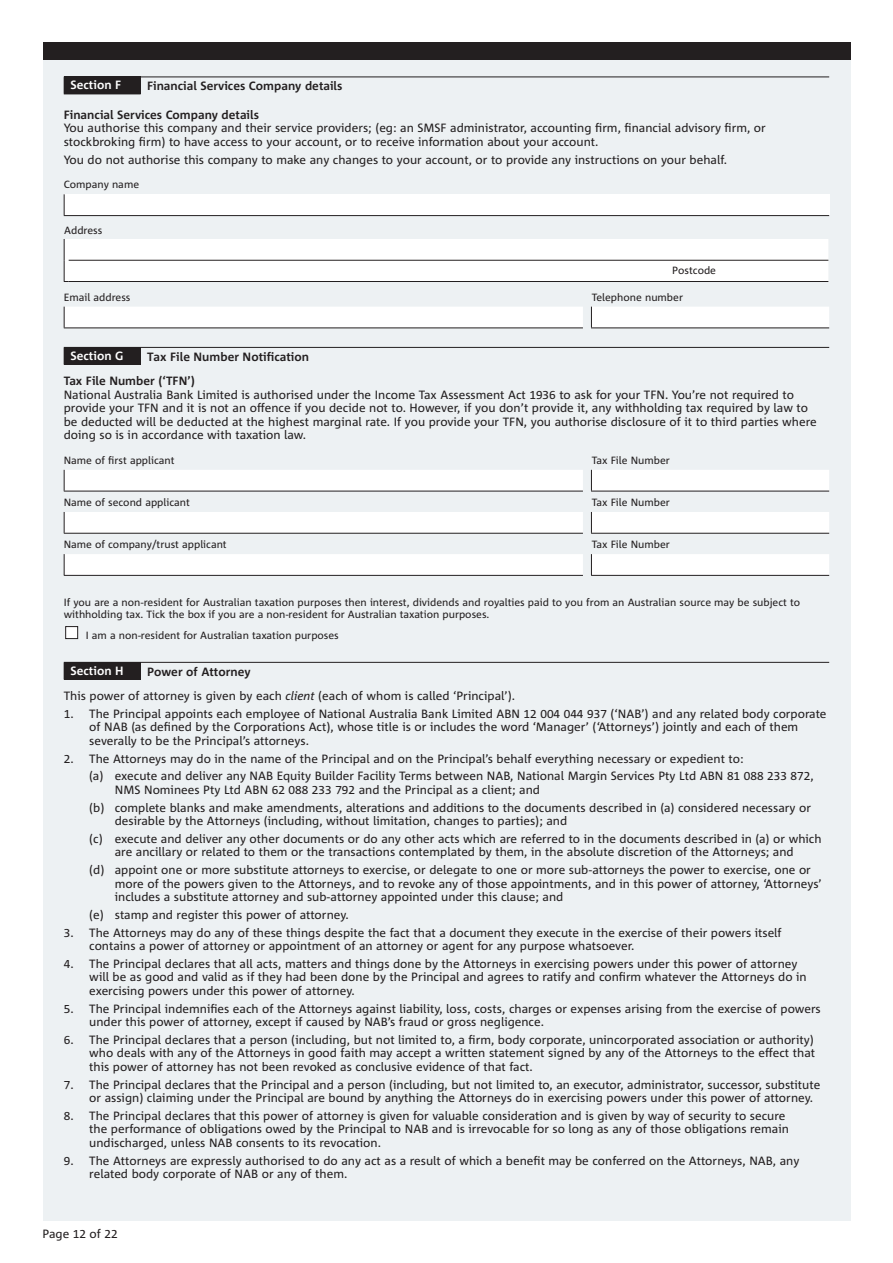
<style>
.page{position:relative;width:893px;height:1263px;background:#fff}
.page>*{position:absolute;margin:0;border:0;box-sizing:border-box;transform-origin:0 0}
.t1{font:12px/13.5px "Corpid";color:#231f20}
.t2{font:700 12px/24.3px "Corpid";color:#231f20}
.t3{font:700 12px "Corpid";color:#fff}
.t4{font:10.5px/12px "Corpid";color:#231f20}
.s1{font-family:"Corpid Caps"}
.s2{font-weight:700}
.s3{font-style:italic}
</style>
<div class="page">
<div style="left:43px;top:43px;width:807px;height:17px;background:#231f20"></div>
<div style="left:43px;top:60px;width:807px;height:1160px;background:#edf1f3"></div>
<div style="left:64px;top:77px;width:77px;height:17px;background:#231f20"></div>
<hr style="left:64px;top:94px;width:77px;height:1px;background:#231f20">
<hr style="left:141px;top:77px;width:688px;height:1px;background:#231f20">
<div style="left:64px;top:194px;width:765px;height:22px;background:#fff"></div>
<svg style="left:64px;top:194px;width:1px;height:21px"></svg>
<hr style="left:64px;top:215px;width:765px;height:1px;background:#231f20">
<div style="left:64px;top:239px;width:764px;height:43px;background:#fff"></div>
<hr style="left:69px;top:281px;width:759px;height:1px;background:#231f20">
<div style="left:64px;top:307px;width:765px;height:21px;background:#fff"></div>
<div style="left:64px;top:347px;width:77px;height:17px;background:#231f20"></div>
<hr style="left:64px;top:364px;width:77px;height:1px;background:#231f20">
<hr style="left:141px;top:347px;width:688px;height:1px;background:#231f20">
<hr style="left:64px;top:491px;width:519px;height:1px;background:#231f20">
<hr style="left:591px;top:491px;width:238px;height:1px;background:#231f20">
<div style="left:64px;top:470px;width:765px;height:21px;background:#fff"></div>
<hr style="left:64px;top:533px;width:519px;height:1px;background:#231f20">
<hr style="left:591px;top:533px;width:238px;height:1px;background:#231f20">
<div style="left:64px;top:512px;width:765px;height:21px;background:#fff"></div>
<hr style="left:64px;top:575px;width:519px;height:1px;background:#231f20">
<hr style="left:591px;top:575px;width:238px;height:1px;background:#231f20">
<div style="left:64px;top:554px;width:765px;height:21px;background:#fff"></div>
<div style="left:66px;top:627px;width:12px;height:12px;background:#fff"></div>
<div style="left:65px;top:626px;width:13px;height:13px;border:1px solid #231f20"></div>
<div style="left:64px;top:662px;width:77px;height:17px;background:#231f20"></div>
<hr style="left:64px;top:679px;width:77px;height:1px;background:#231f20">
<hr style="left:141px;top:662px;width:688px;height:1px;background:#231f20">
<p class="t3" style="left:71px;top:79px;width:52px">Section F</p>
<p class="t2" style="left:147px;top:74px;width:197px">Financial Services Company details</p>
<p class="t2" style="left:64px;top:103px;width:197px">Financial Services Company details</p>
<p class="t1" style="left:64px;top:122px;width:704px">You authorise this company and their service providers; (eg: an SMSF administrator, accounting firm, financial advisory firm, or stockbroking firm) to have access to your account, or to receive information about your account.</p>
<p class="t1" style="left:64px;top:153px;width:665px">You do not authorise this company to make any changes to your account, or to provide any instructions on your behalf.</p>
<p class="t4" style="left:64px;top:179px;width:77px">Company name</p>
<p class="t4" style="left:64px;top:225px;width:40px">Address</p>
<p class="t4" style="left:672px;top:265px;width:45px">Postcode</p>
<p class="t4" style="left:64px;top:291px;width:68px">Email address</p>
<p class="t4" style="left:592px;top:291px;width:93px">Telephone number</p>
<p class="t3" style="left:71px;top:349px;width:54px">Section G</p>
<p class="t2" style="left:64px;top:345px;width:247px;text-indent:83px">Tax File Number Notification<br>Tax File Number (‘TFN’)</p>
<p class="t1" style="left:64px;top:388px;width:754px">National Australia Bank Limited is authorised under the Income Tax Assessment Act <span class="s1">1936</span> to ask for your TFN. You’re not required to provide your TFN and it is not an offence if you decide not to. However, if you don’t provide it, any withholding tax required by law to be deducted will be deducted at the highest marginal rate. If you provide your TFN, you authorise disclosure of it to third parties where doing so is in accordance with taxation law.</p>
<p class="t4" style="left:64px;top:454px;width:112px">Name of first applicant</p>
<p class="t4" style="left:592px;top:454px;width:80px">Tax File Number</p>
<p class="t4" style="left:64px;top:496px;width:128px">Name of second applicant</p>
<p class="t4" style="left:592px;top:496px;width:80px">Tax File Number</p>
<p class="t4" style="left:64px;top:539px;width:164px">Name of company/trust applicant</p>
<p class="t4" style="left:592px;top:539px;width:80px">Tax File Number</p>
<p class="t4" style="left:64px;top:597px;width:738px">If you are a non-resident for Australian taxation purposes then interest, dividends and royalties paid to you from an Australian source may be subject to withholding tax. Tick the box if you are a non-resident for Australian taxation purposes.</p>
<p class="t4" style="left:86px;top:629px;width:255px">I am a non-resident for Australian taxation purposes</p>
<p class="t3" style="left:71px;top:664px;width:55px">Section H</p>
<p class="t1" style="left:64px;top:659px;width:453px;line-height:24.3px;text-indent:83px"><span class="s2">Power of Attorney<br></span>This power of attorney is given by each <span class="s3">client</span> (each of whom is called ‘Principal’).</p>
<p class="t1" style="left:89px;top:707px;width:739px;text-indent:-26px"><span class="s1">1</span>. The Principal appoints each employee of National Australia Bank Limited ABN <span class="s1">12 004 044 937</span> (‘NAB’) and any related body corporate of NAB (as defined by the Corporations Act), whose title is or includes the word ‘Manager’ (‘Attorneys’) jointly and each of them severally to be the Principal’s attorneys.</p>
<p class="t1" style="left:89px;top:750px;width:726px;line-height:17.7px;text-indent:-26px"><span class="s1">2</span>. The Attorneys may do in the name of the Principal and on the Principal’s behalf everything necessary or expedient to:<br>(a) execute and deliver any NAB Equity Builder Facility Terms between NAB, National Margin Services Pty Ltd ABN <span class="s1">81 088 233 872</span>,</p>
<p class="t1" style="left:89px;top:781px;width:723px;line-height:17.7px;text-indent:26px">NMS Nominees Pty Ltd ABN <span class="s1">62 088 233 792</span> and the Principal as a client; and<br>(b) complete blanks and make amendments, alterations and additions to the documents described in (a) considered necessary or</p>
<p class="t1" style="left:89px;top:812px;width:734px;line-height:17.7px;text-indent:26px">desirable by the Attorneys (including, without limitation, changes to parties); and<br>(c) execute and deliver any other documents or do any other acts which are referred to in the documents described in (a) or which</p>
<p class="t1" style="left:89px;top:843px;width:723px;line-height:17.7px;text-indent:26px">are ancillary or related to them or the transactions contemplated by them, in the absolute discretion of the Attorneys; and (d) appoint one or more substitute attorneys to exercise, or delegate to one or more sub-attorneys the power to exercise, one or</p>
<p class="t1" style="left:115px;top:877px;width:709px">more of the powers given to the Attorneys, and to revoke any of those appointments, and in this power of attorney, ‘Attorneys’ includes a substitute attorney and sub-attorney appointed under this clause; and</p>
<p class="t1" style="left:89px;top:908px;width:261px">(e) stamp and register this power of attorney.</p>
<p class="t1" style="left:89px;top:926px;width:694px;text-indent:-26px"><span class="s1">3</span>. The Attorneys may do any of these things despite the fact that a document they execute in the exercise of their powers itself contains a power of attorney or appointment of an attorney or agent for any purpose whatsoever.</p>
<p class="t1" style="left:89px;top:957px;width:719px;text-indent:-26px"><span class="s1">4</span>. The Principal declares that all acts, matters and things done by the Attorneys in exercising powers under this power of attorney will be as good and valid as if they had been done by the Principal and agrees to ratify and confirm whatever the Attorneys do in exercising powers under this power of attorney.</p>
<p class="t1" style="left:89px;top:1002px;width:733px;text-indent:-26px"><span class="s1">5</span>. The Principal indemnifies each of the Attorneys against liability, loss, costs, charges or expenses arising from the exercise of powers under this power of attorney, except if caused by NAB’s fraud or gross negligence.</p>
<p class="t1" style="left:89px;top:1033px;width:727px;text-align:justify;text-indent:-26px"><span class="s1">6</span>. The Principal declares that a person (including, but not limited to, a firm, body corporate, unincorporated association or authority) who deals with any of the Attorneys in good faith may accept a written statement signed by any of the Attorneys to the effect that this power of attorney has not been revoked as conclusive evidence of that fact.</p>
<p class="t1" style="left:89px;top:1078px;width:732px;text-indent:-26px"><span class="s1">7</span>. The Principal declares that the Principal and a person (including, but not limited to, an executor, administrator, successor, substitute or assign) claiming under the Principal are bound by anything the Attorneys do in exercising powers under this power of attorney.</p>
<p class="t1" style="left:89px;top:1109px;width:701px;text-indent:-26px"><span class="s1">8</span>. The Principal declares that this power of attorney is given for valuable consideration and is given by way of security to secure the performance of obligations owed by the Principal to NAB and is irrevocable for so long as any of those obligations remain undischarged, unless NAB consents to its revocation.</p>
<p class="t1" style="left:89px;top:1154px;width:711px;text-indent:-26px"><span class="s1">9</span>. The Attorneys are expressly authorised to do any act as a result of which a benefit may be conferred on the Attorneys, NAB, any related body corporate of NAB or any of them.</p>
<p class="t1" style="left:43px;top:1227px;width:77px">Page <span class="s1">12</span> of <span class="s1">22</span></p>
</div>
